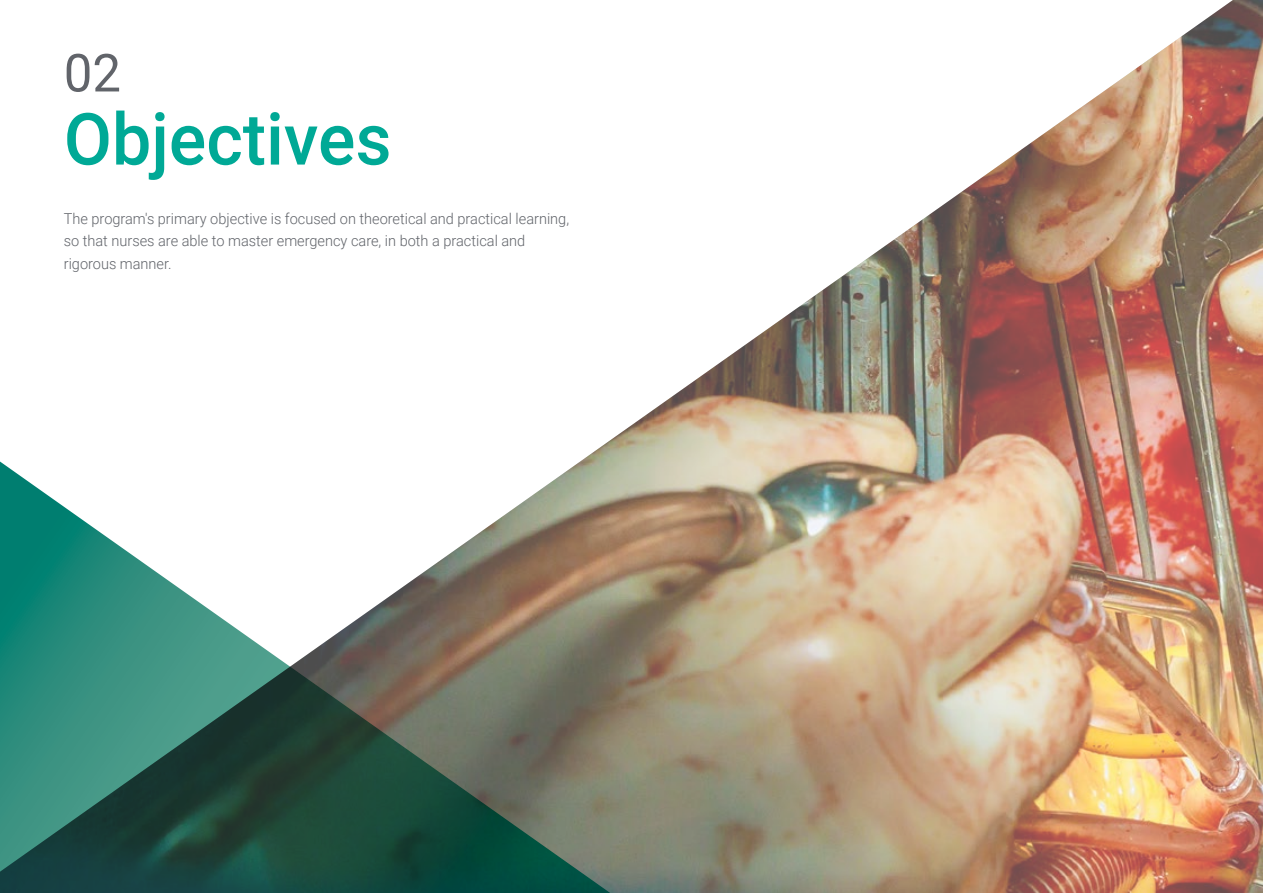
<style>
.page{position:relative;width:1263px;height:893px;background:#fff}
.page>*{position:absolute;margin:0;border:0;box-sizing:border-box;transform-origin:0 0}
.t1{font:500 72px "Roboto";color:#00a996}
.t2{font:52.5px "Roboto";color:#61646a}
.t3{font:300 15px/22.5px "Roboto";color:#61646a}
</style>
<div class="page">
<img style="left:602px;top:0;width:661px;height:893px">
<svg style="left:0;top:446px;width:640px;height:447px"></svg>
<h2 class="t2" style="left:64px;top:36px;width:59px">02</h2>
<h1 class="t1" style="left:64px;top:89px;width:329px">Objectives</h1>
<p class="t3" style="left:64px;top:207px;width:507px">The program's primary objective is focused on theoretical and practical learning, so that nurses are able to master emergency care, in both a practical and rigorous manner.</p>
</div>
